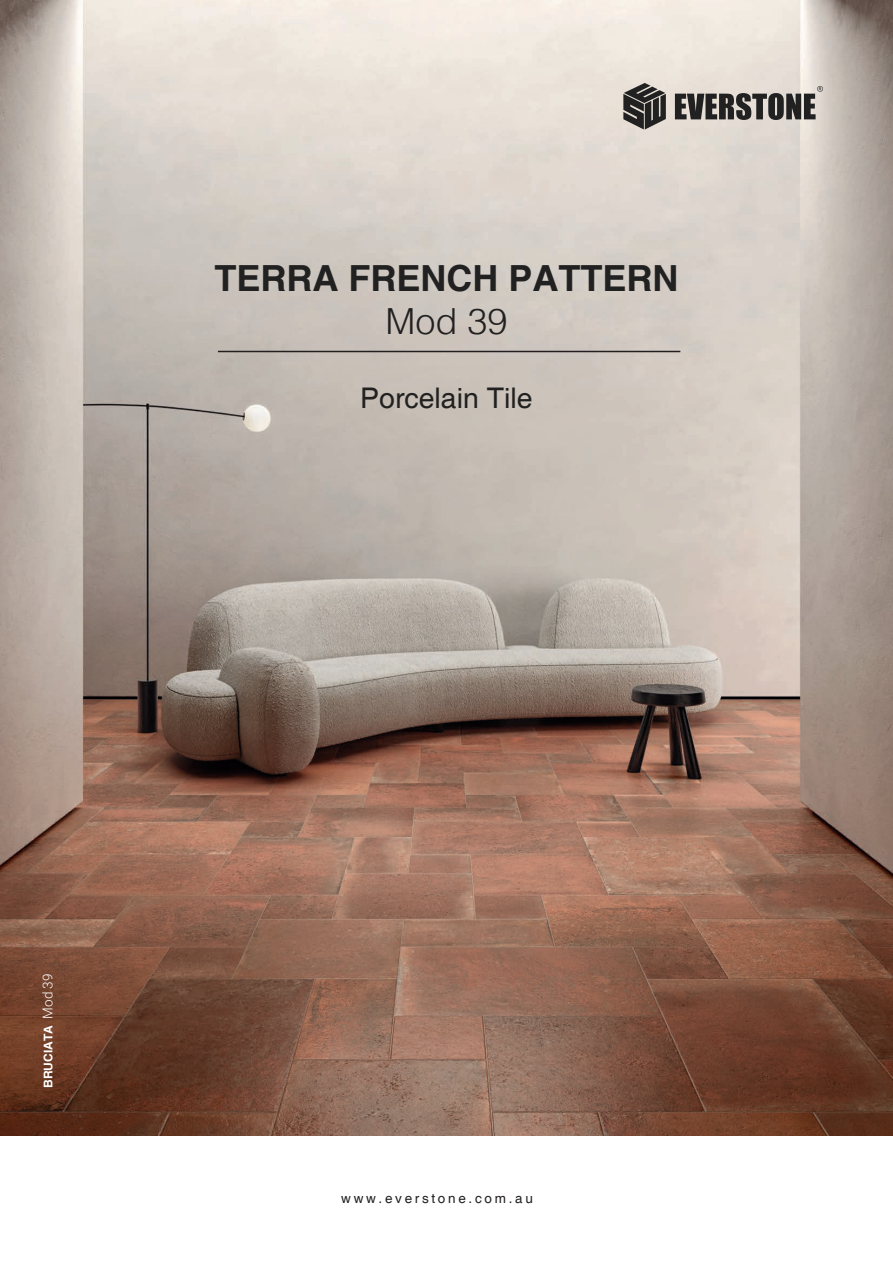
<style>
.page{position:relative;width:893px;height:1263px;background:#fff}
.page>*{position:absolute;margin:0;border:0;box-sizing:border-box;transform-origin:0 0}
.t1{font:700 36px "Helvetica";color:#212121}
.t2{font:300 36px "Helvetica";color:#212121}
.t3{font:28.5px "Helvetica";color:#212121}
.t4{font:13.5px "Helvetica";letter-spacing:.2em;color:#231f20}
.t5{font:700 12px "Helvetica";color:#fff}
.s1{font-family:"Roboto";font-weight:300;font-size:13.5px}
</style>
<div class="page">
<img style="left:0;top:0;width:893px;height:1135px">
<svg style="left:623px;top:83px;width:43px;height:47px;background:#676461"></svg>
<svg style="left:675px;top:86px;width:148px;height:34px;background:#807c78"></svg>
<hr style="left:218px;top:351px;width:462px;height:1px;background:#231f20">
<h1 class="t1" style="left:214px;top:256px;width:465px">TERRA FRENCH PATTERN</h1>
<h1 class="t2" style="left:385px;top:292px;width:124px">Mod 39</h1>
<h2 class="t3" style="left:360px;top:382px;width:174px">Porcelain Tile</h2>
<p class="t5" style="left:41px;top:1088px;width:116px;rotate:-90deg">BRUCIATA <span class="s1">Mod 39</span></p>
<p class="t4" style="left:341px;top:1190px;width:193px">www.everstone.com.au</p>
</div>
